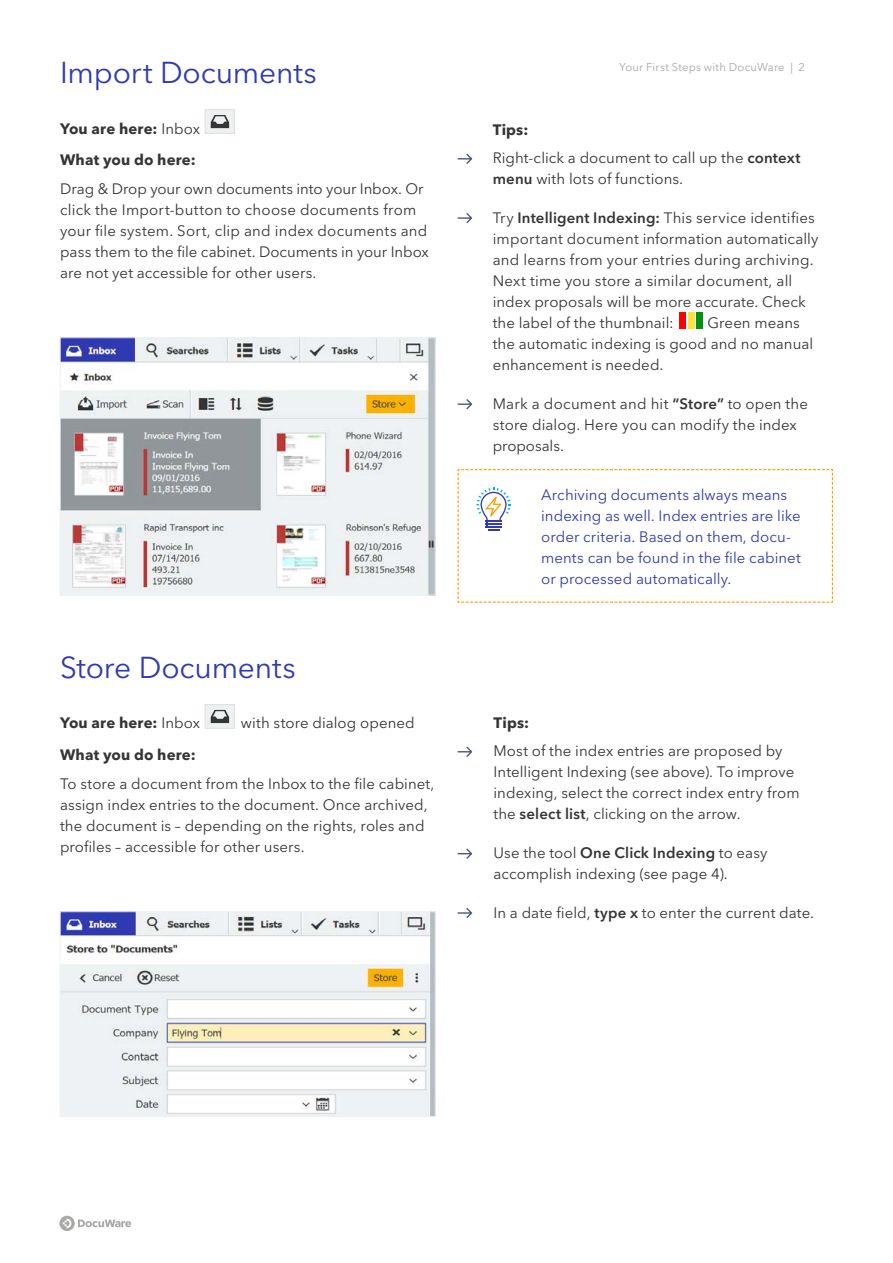
<style>
.page{position:relative;width:893px;height:1263px;background:#fff}
.page>*{position:absolute;margin:0;border:0;box-sizing:border-box;transform-origin:0 0}
.t1{font:30px "Avenir Next LT Pro";letter-spacing:-.005em;color:#303ab3}
.t2{font:15px/21px "Avenir Next LT Pro";letter-spacing:.005em;color:#353535}
.t3{font:15px/21px "Avenir Next LT Pro";letter-spacing:.005em;color:#303bb3}
.t4{font:700 15px/31.5px "Avenir Next LT Pro";letter-spacing:.01em;color:#353535}
.t5{font:11.25px "Avenir Next LT Pro";letter-spacing:.015em;color:#a8a8a7}
.s1{font-weight:400}
.s2{font-weight:700}
.s3{font-weight:600}
</style>
<div class="page">
<svg style="left:59px;top:1216px;width:72px;height:15px"></svg>
<svg style="left:458px;top:154px;width:14px;height:10px"></svg>
<svg style="left:458px;top:213px;width:14px;height:10px"></svg>
<svg style="left:458px;top:399px;width:14px;height:10px"></svg>
<svg style="left:458px;top:747px;width:14px;height:10px"></svg>
<div style="left:679px;top:312px;width:7px;height:16px;background:#f00"></div>
<div style="left:688px;top:312px;width:7px;height:16px;background:#ffe340"></div>
<div style="left:696px;top:312px;width:7px;height:16px;background:#009117"></div>
<div style="left:205px;top:110px;width:30px;height:24px;background:#eef1f2;border:1px solid #dedede"></div>
<svg style="left:211px;top:115px;width:18px;height:13px"></svg>
<svg style="left:458px;top:848px;width:14px;height:11px"></svg>
<svg style="left:458px;top:908px;width:14px;height:10px"></svg>
<svg style="left:457px;top:469px;width:376px;height:134px"></svg>
<img style="left:62px;top:340px;width:371px;height:253px">
<div style="left:60px;top:338px;width:375px;height:257px;border:1px solid #eef1f2"></div>
<img style="left:62px;top:913px;width:371px;height:202px">
<div style="left:60px;top:911px;width:375px;height:206px;border:1px solid #eef1f2"></div>
<div style="left:205px;top:704px;width:30px;height:24px;background:#eef1f2;border:1px solid #dedede"></div>
<svg style="left:211px;top:710px;width:18px;height:13px"></svg>
<h1 class="t1" style="left:60px;top:54px;width:258px">Import Documents</h1>
<p class="t4" style="left:60px;top:112px;width:142px">You are here: <span class="s1">Inbox<br></span>What you do here:</p>
<p class="t2" style="left:60px;top:178px;width:370px">Drag &amp; Drop your own documents into your Inbox. Or click the Import-button to choose documents from your file system. Sort, clip and index documents and pass them to the file cabinet. Documents in your Inbox are not yet accessible for other users.</p>
<h1 class="t1" style="left:60px;top:649px;width:237px">Store Documents</h1>
<p class="t4" style="left:60px;top:707px;width:142px">You are here: <span class="s1">Inbox</span></p>
<p class="t2" style="left:241px;top:713px;width:175px">with store dialog opened</p>
<p class="t4" style="left:60px;top:739px;width:137px">What you do here:</p>
<p class="t2" style="left:60px;top:773px;width:376px">To store a document from the Inbox to the file cabinet, assign index entries to the document. Once archived, the document is – depending on the rights, roles and profiles – accessible for other users.</p>
<p class="t5" style="left:619px;top:61px;width:187px">Your First Steps with DocuWare | 2</p>
<p class="t2" style="left:493px;top:115px;width:309px;line-height:28.5px"><span class="s2">Tips:<br></span>Right-click a document to call up the <span class="s3">context</span></p>
<p class="t2" style="left:493px;top:168px;width:192px"><span class="s3">menu</span> with lots of functions.</p>
<p class="t2" style="left:493px;top:207px;width:327px">Try <span class="s3">Intelligent Indexing:</span> This service identifies important document information automatically and learns from your entries during archiving.<br>Next time you store a similar document, all index proposals will be more accurate. Check the label of the thumbnail:</p>
<p class="t2" style="left:493px;top:312px;width:322px;text-indent:215px">Green means the automatic indexing is good and no manual enhancement is needed.</p>
<p class="t2" style="left:493px;top:393px;width:317px">Mark a document and hit <span class="s3">“Store”</span> to open the store dialog. Here you can modify the index proposals.</p>
<p class="t3" style="left:541px;top:484px;width:261px">Archiving documents always means indexing as well. Index entries are like order criteria. Based on them, docu&shy;ments can be found in the file cabinet or processed automatically.</p>
<p class="t4" style="left:493px;top:707px;width:37px">Tips:</p>
<p class="t2" style="left:493px;top:741px;width:308px">Most of the index entries are proposed by Intelligent Indexing (see above). To improve indexing, select the correct index entry from the <span class="s3">select list</span>, clicking on the arrow.</p>
<p class="t2" style="left:493px;top:843px;width:276px">Use the tool <span class="s3">One Click Indexing</span> to easy accomplish indexing (see page 4).</p>
<p class="t2" style="left:493px;top:903px;width:322px">In a date field, <span class="s3">type x</span> to enter the current date.</p>
</div>
